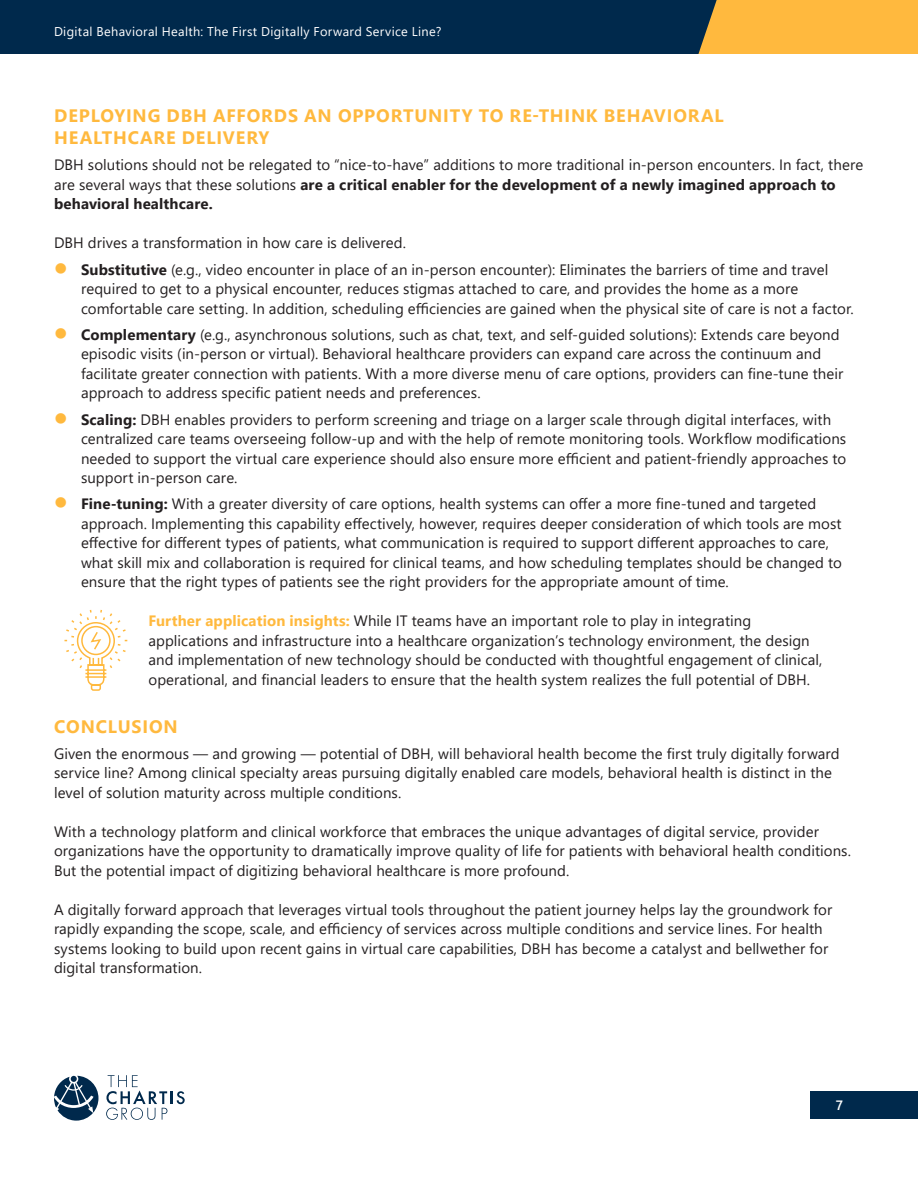
<style>
.page{position:relative;width:918px;height:1188px;background:#fff}
.page>*{position:absolute;margin:0;border:0;box-sizing:border-box;transform-origin:0 0}
.Chartis_-_Heading_2{font:700 18px/21.6px "Segoe UI";letter-spacing:.045em;color:#ffb93e}
.Chartis_-_Body{font:15px/19.5px "Segoe UI";letter-spacing:.005em;color:#231f20}
.t1{font:600 13.5px "Segoe UI";color:#fff}
.t2{font:12.75px "Segoe UI";letter-spacing:.025em;color:#fff}
.s1{font-weight:700}
.s2{font-weight:700;color:#ffb93e}
</style>
<div class="page">
<div style="left:0;top:0;width:918px;height:54px;background:#00294c"></div>
<div style="left:698px;top:0;width:220px;height:54px;background:#ffb93e"></div>
<div style="left:810px;top:1091px;width:108px;height:28px;background:#00294c"></div>
<svg style="left:54px;top:1076px;width:44px;height:45px"></svg>
<svg style="left:106px;top:1075px;width:79px;height:45px"></svg>
<svg style="left:64px;top:609px;width:64px;height:82px"></svg>
<p class="t2" style="left:54px;top:20px;width:389px">Digital Behavioral Health: The First Digitally Forward Service Line?</p>
<p class="Chartis_-_Heading_2" style="left:54px;top:104px;width:671px">DEPLOYING DBH AFFORDS AN OPPORTUNITY TO RE-THINK BEHAVIORAL<br>HEALTHCARE DELIVERY</p>
<p class="Chartis_-_Body" style="left:54px;top:154px;width:811px">DBH solutions should not be relegated to “nice-to-have” additions to more traditional in-person encounters. In fact, there are several ways that these solutions <span class="s1">are a critical enabler for the development of a newly imagined approach to behavioral healthcare.</span></p>
<p class="Chartis_-_Body" style="left:54px;top:232px;width:354px">DBH drives a transformation in how care is delivered.</p>
<p class="Chartis_-_Body" style="left:81px;top:258px;width:774px"><span class="s1">Substitutive</span> (e.g., video encounter in place of an in-person encounter): Eliminates the barriers of time and travel required to get to a physical encounter, reduces stigmas attached to care, and provides the home as a more comfortable care setting. In addition, scheduling efficiencies are gained when the physical site of care is not a factor.</p>
<p class="Chartis_-_Body" style="left:81px;top:323px;width:764px"><span class="s1">Complementary</span> (e.g., asynchronous solutions, such as chat, text, and self-guided solutions): Extends care beyond episodic visits (in-person or virtual). Behavioral healthcare providers can expand care across the continuum and facilitate greater connection with patients. With a more diverse menu of care options, providers can fine-tune their approach to address specific patient needs and preferences.</p>
<p class="Chartis_-_Body" style="left:81px;top:408px;width:767px"><span class="s1">Scaling:</span> DBH enables providers to perform screening and triage on a larger scale through digital interfaces, with centralized care teams overseeing follow-up and with the help of remote monitoring tools. Workflow modifications needed to support the virtual care experience should also ensure more efficient and patient-friendly approaches to support in-person care.</p>
<p class="Chartis_-_Body" style="left:81px;top:493px;width:763px"><span class="s1">Fine-tuning:</span> With a greater diversity of care options, health systems can offer a more fine-tuned and targeted approach. Implementing this capability effectively, however, requires deeper consideration of which tools are most effective for different types of patients, what communication is required to support different approaches to care, what skill mix and collaboration is required for clinical teams, and how scheduling templates should be changed to ensure that the right types of patients see the right providers for the appropriate amount of time.</p>
<p class="Chartis_-_Body" style="left:148px;top:610px;width:676px"><span class="s2">Further application insights:</span> While IT teams have an important role to play in integrating applications and infrastructure into a healthcare organization’s technology environment, the design and implementation of new technology should be conducted with thoughtful engagement of clinical, operational, and financial leaders to ensure that the health system realizes the full potential of DBH.</p>
<p class="Chartis_-_Heading_2" style="left:54px;top:714px;width:125px">CONCLUSION</p>
<p class="Chartis_-_Body" style="left:54px;top:742px;width:787px">Given the enormous — and growing — potential of DBH, will behavioral health become the first truly digitally forward service line? Among clinical specialty areas pursuing digitally enabled care models, behavioral health is distinct in the level of solution maturity across multiple conditions.</p>
<p class="Chartis_-_Body" style="left:54px;top:820px;width:799px">With a technology platform and clinical workforce that embraces the unique advantages of digital service, provider organizations have the opportunity to dramatically improve quality of life for patients with behavioral health conditions.<br>But the potential impact of digitizing behavioral healthcare is more profound.</p>
<p class="Chartis_-_Body" style="left:54px;top:898px;width:780px">A digitally forward approach that leverages virtual tools throughout the patient journey helps lay the groundwork for rapidly expanding the scope, scale, and efficiency of services across multiple conditions and service lines. For health systems looking to build upon recent gains in virtual care capabilities, DBH has become a catalyst and bellwether for digital transformation.</p>
<p class="t1" style="left:836px;top:1092px;width:9px">7</p>
</div>
